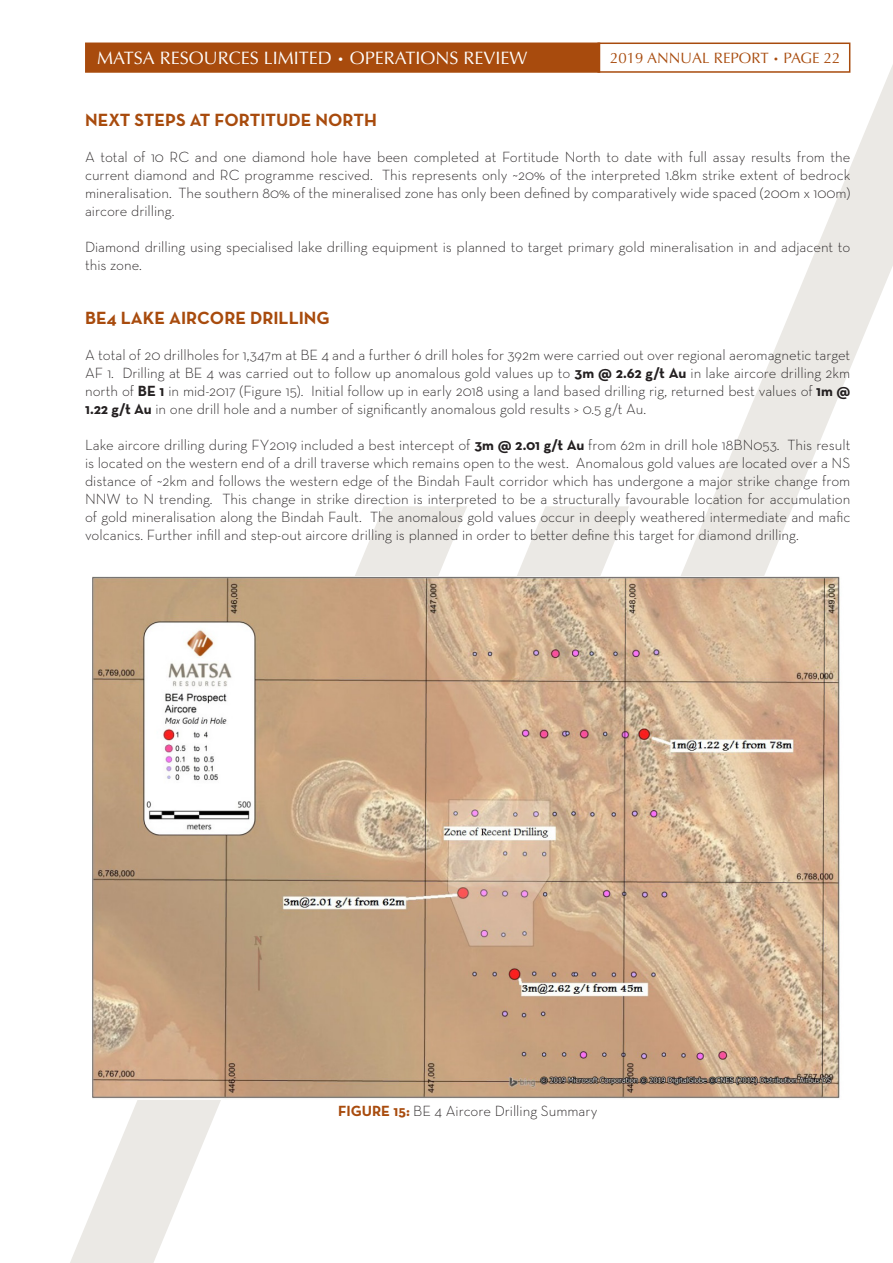
<style>
.page{position:relative;width:893px;height:1263px;background:#fff}
.page>*{position:absolute;margin:0;border:0;box-sizing:border-box;transform-origin:0 0}
.t1{font:700 18px "Neutra Text";color:#a84b0d}
.t2{font:18px "Optima";color:#fff}
.t3{font:300 15px/18px "Neutra Text";color:#231f20;text-align:justify}
.t4{font:15px "Optima";color:#a84b0d}
.s1{font-family:"Lobster 1.4"}
.s2{font-weight:700}
.s3{font-weight:700;color:#a84b0d}
</style>
<div class="page">
<svg style="left:70px;top:506px;width:348px;height:757px"></svg>
<svg style="left:600px;top:64px;width:293px;height:512px"></svg>
<svg style="left:418px;top:506px;width:211px;height:70px;fill:#ebe9e5"></svg>
<div style="left:86px;top:43px;width:513px;height:29px;background:#a84b0d"></div>
<div style="left:85px;top:43px;width:515px;height:30px;border:2px solid #a84b0d"></div>
<div style="left:597px;top:43px;width:253px;height:30px;border:2px solid #a84b0d"></div>
<img style="left:92px;top:576px;width:748px;height:523px">
<p class="t2" style="left:97px;top:47px;width:432px">MATSA RESOURCES LIMITED <span class="s1">·</span> OPERATIONS REVIEW</p>
<p class="t4" style="left:610px;top:49px;width:232px">2019 ANNUAL REPORT <span class="s1">·</span> PAGE 22</p>
<p class="t1" style="left:85px;top:109px;width:293px">NEXT STEPS AT FORTITUDE NORTH</p>
<p class="t3" style="left:85px;top:148px;width:767px">A total of 10 RC and one diamond hole have been completed at Fortitude North to date with full assay results from the current diamond and RC programme rescived. This represents only ~20% of the interpreted 1.8km strike extent of bedrock mineralisation. The southern 80% of the mineralised zone has only been defined by comparatively wide spaced (200m x 100m) aircore drilling.</p>
<p class="t3" style="left:85px;top:238px;width:767px">Diamond drilling using specialised lake drilling equipment is planned to target primary gold mineralisation in and adjacent to this zone.</p>
<p class="t1" style="left:85px;top:307px;width:246px">BE4 LAKE AIRCORE DRILLING</p>
<p class="t3" style="left:85px;top:346px;width:767px">A total of 20 drillholes for 1,347m at BE 4 and a further 6 drill holes for 392m were carried out over regional aeromagnetic target AF 1. Drilling at BE 4 was carried out to follow up anomalous gold values up to <span class="s2">3m @ 2.62 g/t Au</span> in lake aircore drilling 2km north of <span class="s2">BE 1</span> in mid-2017 (Figure 15). Initial follow up in early 2018 using a land based drilling rig, returned best values of <span class="s2">1m @ 1.22 g/t Au</span> in one drill hole and a number of significantly anomalous gold results &gt; 0.5 g/t Au.</p>
<p class="t3" style="left:85px;top:436px;width:767px">Lake aircore drilling during FY2019 included a best intercept of <span class="s2">3m @ 2.01 g/t Au</span> from 62m in drill hole 18BN053. This result is located on the western end of a drill traverse which remains open to the west. Anomalous gold values are located over a NS distance of ~2km and follows the western edge of the Bindah Fault corridor which has undergone a major strike change from NNW to N trending. This change in strike direction is interpreted to be a structurally favourable location for accumulation of gold mineralisation along the Bindah Fault. The anomalous gold values occur in deeply weathered intermediate and mafic volcanics. Further infill and step-out aircore drilling is planned in order to better define this target for diamond drilling.</p>
<p class="t3" style="left:338px;top:1102px;width:261px"><span class="s3">FIGURE 15:</span> BE 4 Aircore Drilling Summary</p>
</div>
